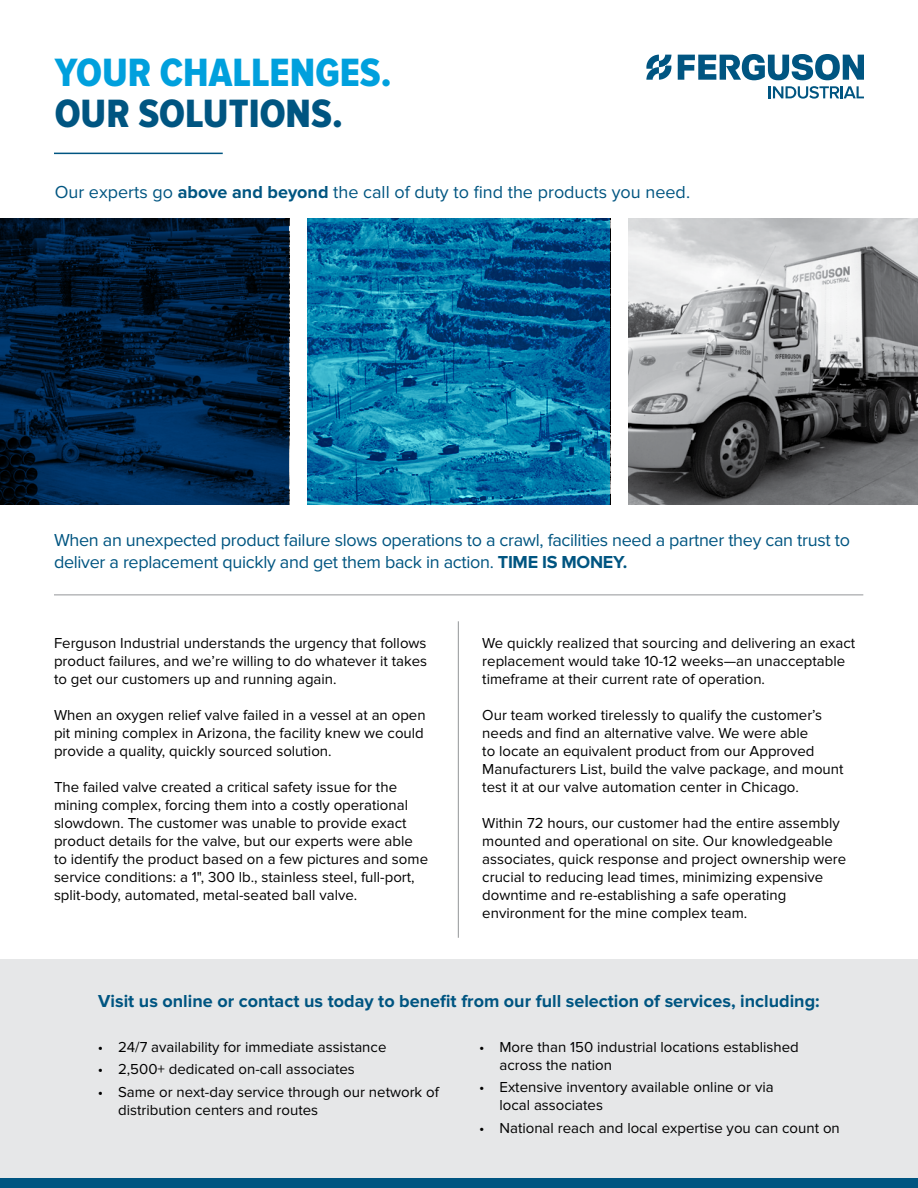
<style>
.page{position:relative;width:918px;height:1188px;background:#fff}
.page>*{position:absolute;margin:0;border:0;box-sizing:border-box;transform-origin:0 0}
.t1{font:40.95px "Proxima Nova Cond Extrabld";color:#00a0dd}
.t2{font:40.95px "Proxima Nova Cond Extrabld";color:#005581}
.t3{font:18px/21.6px "Proxima Nova";letter-spacing:-.02em;color:#005581}
.t4{font:700 18px "Proxima Nova";color:#005581}
.t5{font:18px "Proxima Nova";color:#005581}
.t6{font:15px/18px "Proxima Nova";color:#000}
.s1{font-weight:700}
</style>
<div class="page">
<img style="left:628px;top:218px;width:290px;height:287px">
<svg style="left:0;top:218px;width:290px;height:287px;background:#001d3b"></svg>
<svg style="left:308px;top:218px;width:302px;height:287px;background:#0770a1"></svg>
<svg style="left:769px;top:86px;width:95px;height:13px"></svg>
<svg style="left:646px;top:55px;width:25px;height:25px"></svg>
<svg style="left:678px;top:54px;width:186px;height:26px"></svg>
<div style="left:0;top:959px;width:918px;height:229px;background:#e6e7e8"></div>
<div style="left:0;top:1179px;width:918px;height:9px;background:#005581"></div>
<hr style="left:54px;top:153px;width:169px;height:1px;background:#005581">
<hr style="left:54px;top:595px;width:809px;height:1px;background:#939598">
<hr style="left:458px;top:621px;width:1px;height:317px;background:#939598">
<h1 class="t1" style="left:55px;top:50px;width:339px">YOUR CHALLENGES.</h1>
<h1 class="t2" style="left:55px;top:90px;width:290px">OUR SOLUTIONS.</h1>
<p class="t5" style="left:55px;top:182px;width:637px">Our experts go <span class="s1">above and beyond</span> the call of duty to find the products you need.</p>
<p class="t3" style="left:54px;top:529px;width:797px">When an unexpected product failure slows operations to a crawl, facilities need a partner they can trust to deliver a replacement quickly and get them back in action. <span class="s1">TIME IS MONEY.</span></p>
<p class="t6" style="left:54px;top:634px;width:375px;text-align:justify">Ferguson Industrial understands the urgency that follows product failures, and we’re willing to do whatever it takes to get our customers up and running again.</p>
<p class="t6" style="left:54px;top:706px;width:373px;text-align:justify">When an oxygen relief valve failed in a vessel at an open pit mining complex in Arizona, the facility knew we could provide a quality, quickly sourced solution.</p>
<p class="t6" style="left:54px;top:778px;width:376px">The failed valve created a critical safety issue for the mining complex, forcing them into a costly operational slowdown. The customer was unable to provide exact product details for the valve, but our experts were able to identify the product based on a few pictures and some service conditions: a 1", 300 lb., stainless steel, full-port, split-body, automated, metal-seated ball valve.</p>
<p class="t6" style="left:482px;top:634px;width:375px">We quickly realized that sourcing and delivering an exact replacement would take 10-12 weeks—an unacceptable timeframe at their current rate of operation.</p>
<p class="t6" style="left:482px;top:706px;width:363px">Our team worked tirelessly to qualify the customer’s needs and find an alternative valve. We were able<br>to locate an equivalent product from our Approved Manufacturers List, build the valve package, and mount test it at our valve automation center in Chicago.</p>
<p class="t6" style="left:482px;top:814px;width:366px">Within 72 hours, our customer had the entire assembly mounted and operational on site. Our knowledgeable associates, quick response and project ownership were crucial to reducing lead times, minimizing expensive downtime and re-establishing a safe operating environment for the mine complex team.</p>
<p class="t4" style="left:98px;top:991px;width:723px">Visit us online or contact us today to benefit from our full selection of services, including:</p>
<p class="t6" style="left:98px;top:1038px;width:290px">• 24/7 availability for immediate assistance</p>
<p class="t6" style="left:98px;top:1060px;width:259px">• 2,500+ dedicated on-call associates</p>
<p class="t6" style="left:118px;top:1083px;width:322px;text-indent:-20px">• Same or next-day service through our network of distribution centers and routes</p>
<p class="t6" style="left:500px;top:1038px;width:301px;text-indent:-20px">• More than 150 industrial locations established across the nation</p>
<p class="t6" style="left:500px;top:1078px;width:276px;text-indent:-20px">• Extensive inventory available online or via local associates</p>
<p class="t6" style="left:479px;top:1119px;width:362px">• National reach and local expertise you can count on</p>
</div>
